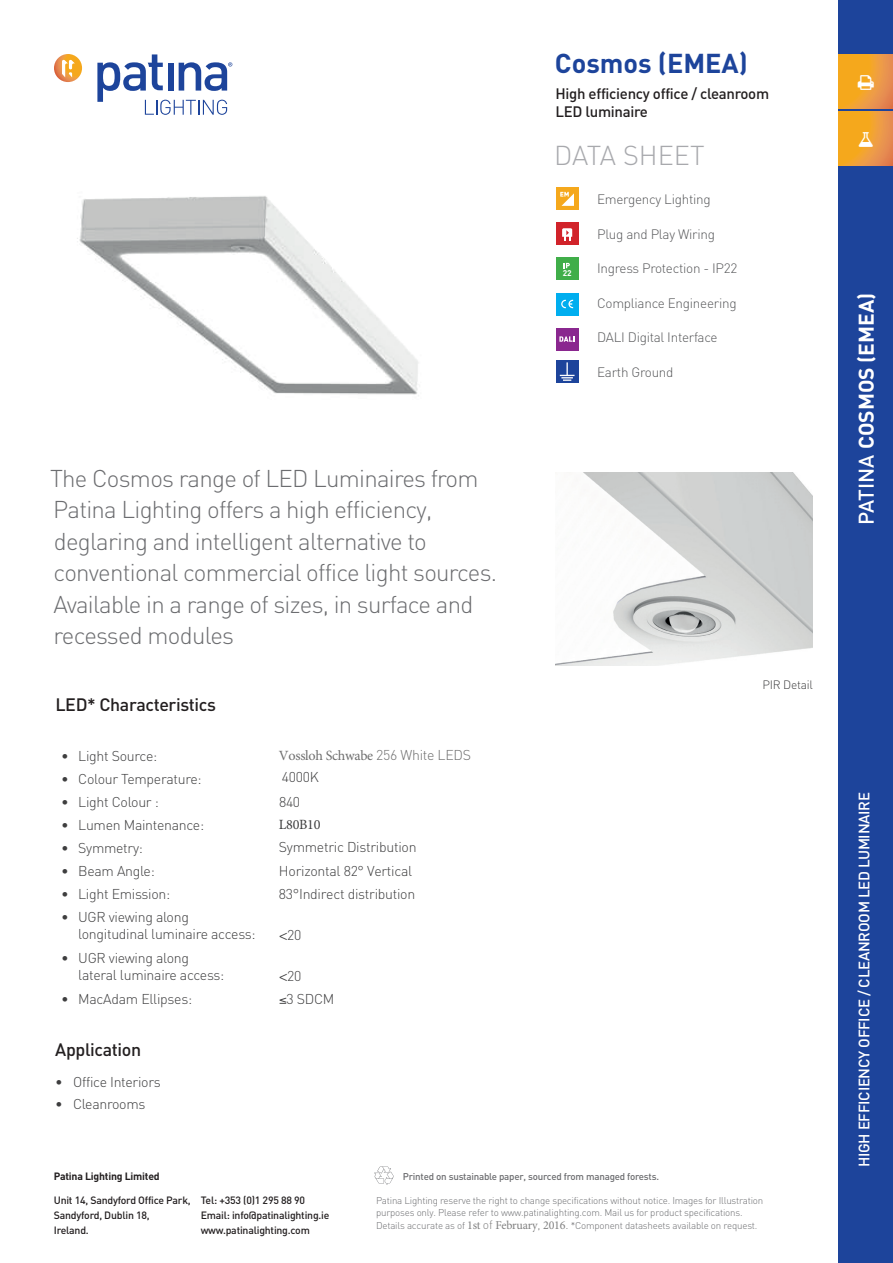
<style>
.page{position:relative;width:893px;height:1263px;background:#fff}
.page>*{position:absolute;margin:0;border:0;box-sizing:border-box;transform-origin:0 0}
.t1{font:700 27px "DIN";color:#1d449b}
.t2{font:300 27px "DIN";color:#a8a9ad}
.t3{font:300 24px/31.5px "DIN";letter-spacing:-.03em;color:#6c6d70}
.t4{font:700 21px "DIN";color:#fff}
.t5{font:500 17.85px "DIN";letter-spacing:-.02em;color:#231f20}
.t6{font:500 15px "DIN";letter-spacing:-.02em;color:#fff}
.t7{font:500 15px/18px "DIN";letter-spacing:-.02em;color:#231f20}
.t8{font:300 14.1px/23.5px "DIN";letter-spacing:-.02em;color:#3e3e3f}
.t9{font:14.1px "Minion Pro";letter-spacing:-.02em;color:#6e6e6e}
.t10{font:14.1px "Minion Pro";letter-spacing:-.02em;color:#3e3e3f}
.t11{font:300 13.5px "DIN";letter-spacing:-.02em;color:#57585a}
.t12{font:300 12px "DIN";letter-spacing:-.02em;color:#3e3e3f}
.t13{font:500 10.5px/15px "DIN";letter-spacing:-.02em;color:#231f20}
.t14{font:700 10.5px "DIN";letter-spacing:-.02em;color:#231f20}
.t15{font:300 9.75px/12px "DIN";letter-spacing:-.02em;color:#6c6d70}
.t16{font:500 9.75px "DIN";letter-spacing:-.02em;color:#6c6d70}
.t17{font:700 8.25px "DIN";color:#fff}
.s1{font-family:"DIN";font-weight:300}
.s2{font-family:"Frutiger"}
.s3{font-family:"Minion Pro";font-weight:400;font-size:12px;color:#808080}
.s4{font-size:12px;color:#808080}
.s5{font-weight:500}
</style>
<div class="page">
<div style="left:556px;top:328px;width:22px;height:22px;background:#8a278f"></div>
<svg style="left:559px;top:336px;width:16px;height:6px"></svg>
<div style="left:839px;top:0;width:54px;height:1263px;background:#1d449b"></div>
<div style="left:556px;top:187px;width:22px;height:23px;background:#f5a81c"></div>
<svg style="left:560px;top:192px;width:14px;height:14px"></svg>
<div style="left:556px;top:258px;width:22px;height:22px;background:#40ae49"></div>
<svg style="left:564px;top:263px;width:6px;height:5px"></svg>
<div style="left:556px;top:222px;width:22px;height:23px;background:#d1232a"></div>
<svg style="left:562px;top:228px;width:10px;height:12px"></svg>
<div style="left:556px;top:293px;width:22px;height:22px;background:#00aeef"></div>
<svg style="left:561px;top:300px;width:12px;height:8px"></svg>
<svg style="left:54px;top:54px;width:28px;height:28px"></svg>
<svg style="left:62px;top:59px;width:13px;height:18px"></svg>
<svg style="left:97px;top:54px;width:135px;height:61px"></svg>
<svg style="left:839px;top:54px;width:54px;height:54px;background:#ef9e32"></svg>
<svg style="left:839px;top:111px;width:54px;height:54px;background:#ef9e32"></svg>
<svg style="left:374px;top:1166px;width:20px;height:19px"></svg>
<div style="left:556px;top:360px;width:22px;height:23px;background:#1d449b"></div>
<svg style="left:560px;top:362px;width:14px;height:19px"></svg>
<img style="left:555px;top:472px;width:258px;height:193px">
<img style="left:77px;top:196px;width:342px;height:200px">
<svg style="left:858px;top:75px;width:16px;height:15px"></svg>
<svg style="left:859px;top:132px;width:14px;height:15px"></svg>
<h1 class="t1" style="left:555px;top:46px;width:194px">Cosmos (EMEA)</h1>
<p class="t7" style="left:555px;top:84px;width:215px">High efficiency office / cleanroom<br>LED luminaire</p>
<h1 class="t2" style="left:554px;top:139px;width:152px">DATA SHEET</h1>
<p class="t17" style="left:563px;top:267px;width:10px">22</p>
<p class="t11" style="left:597px;top:191px;width:115px">Emergency Lighting</p>
<p class="t11" style="left:597px;top:225px;width:119px">Plug and Play Wiring</p>
<p class="t11" style="left:597px;top:260px;width:142px">Ingress Protection - IP22</p>
<p class="t11" style="left:597px;top:294px;width:141px">Compliance Engineering</p>
<p class="t11" style="left:597px;top:329px;width:122px">DALI Digital Interface</p>
<p class="t11" style="left:597px;top:363px;width:78px">Earth Ground</p>
<h2 class="t3" style="left:50px;top:462px;width:449px">The Cosmos range of LED Luminaires from Patina Lighting offers a high efficiency, deglaring and intelligent alternative to conventional commercial office light sources.<br>Available in a range of sizes, in surface and recessed modules</h2>
<p class="t5" style="left:55px;top:693px;width:162px">LED* Characteristics</p>
<p class="t8" style="left:61px;top:744px;width:97px">• Light Source:</p>
<p class="t8" style="left:61px;top:767px;width:142px">• Colour Temperature:</p>
<p class="t8" style="left:61px;top:790px;width:99px">• Light Colour :</p>
<p class="t8" style="left:61px;top:813px;width:144px">• Lumen Maintenance:</p>
<p class="t8" style="left:61px;top:836px;width:83px">• Symmetry:</p>
<p class="t8" style="left:61px;top:858px;width:95px">• Beam Angle:</p>
<p class="t8" style="left:61px;top:881px;width:111px">• Light Emission:</p>
<p class="t8" style="left:78px;top:909px;width:179px;line-height:16.5px;text-indent:-17px">• UGR viewing along longitudinal luminaire access:</p>
<p class="t8" style="left:78px;top:950px;width:147px;line-height:16.5px;text-indent:-17px">• UGR viewing along lateral luminaire access:</p>
<p class="t9" style="left:279px;top:746px;width:194px">Vossloh Schwabe <span class="s1">256 White LEDS</span></p>
<p class="t8" style="left:282px;top:764px;width:38px">4000K</p>
<p class="t8" style="left:279px;top:790px;width:23px">840</p>
<p class="t10" style="left:279px;top:814px;width:43px">L80B10</p>
<p class="t8" style="left:279px;top:834px;width:139px">Symmetric Distribution<br>Horizontal 82° Vertical<br>83°Indirect distribution</p>
<p class="t8" style="left:279px;top:923px;width:24px"><span class="s2">&lt;</span>20</p>
<p class="t8" style="left:279px;top:964px;width:24px"><span class="s2">&lt;</span>20</p>
<p class="t8" style="left:61px;top:987px;width:132px">• MacAdam Ellipses:</p>
<p class="t8" style="left:279px;top:987px;width:57px">≤3 SDCM</p>
<p class="t5" style="left:55px;top:1038px;width:87px">Application</p>
<p class="t8" style="left:55px;top:1070px;width:107px">• Office Interiors</p>
<p class="t8" style="left:55px;top:1092px;width:92px">• Cleanrooms</p>
<p class="t14" style="left:54px;top:1169px;width:108px">Patina Lighting Limited</p>
<p class="t16" style="left:403px;top:1170px;width:258px">Printed on sustainable paper, sourced from managed forests.</p>
<p class="t12" style="left:762px;top:677px;width:52px">PIR Detail</p>
<p class="t13" style="left:54px;top:1193px;width:138px">Unit 14, Sandyford Office Park,<br>Sandyford, Dublin 18,<br>Ireland.</p>
<p class="t13" style="left:201px;top:1193px;width:130px">Tel: +353 (0)1 295 88 90<br>Email: info@patinalighting.ie www.patinalighting.com</p>
<p class="t15" style="left:376px;top:1194px;width:389px">Patina Lighting reserve the right to change specifications without notice. Images for Illustration purposes only. Please refer to www.patinalighting.com. Mail us for product specifications.</p>
<p class="t15" style="left:376px;top:1220px;width:383px">Details accurate as of <span class="s3">1st</span> <span class="s4">of</span> <span class="s3">February</span><span class="s4">,</span> <span class="s3">2016</span><span class="s4">.</span> *Component datasheets available on request.</p>
<h3 class="t4" style="left:853px;top:525px;width:234px;rotate:-90deg"><span class="s5">PATINA</span> COSMOS (EMEA)</h3>
<p class="t6" style="left:855px;top:1167px;width:377px;rotate:-90deg">HIGH EFFICIENCY OFFICE / CLEANROOM LED LUMINAIRE</p>
</div>
